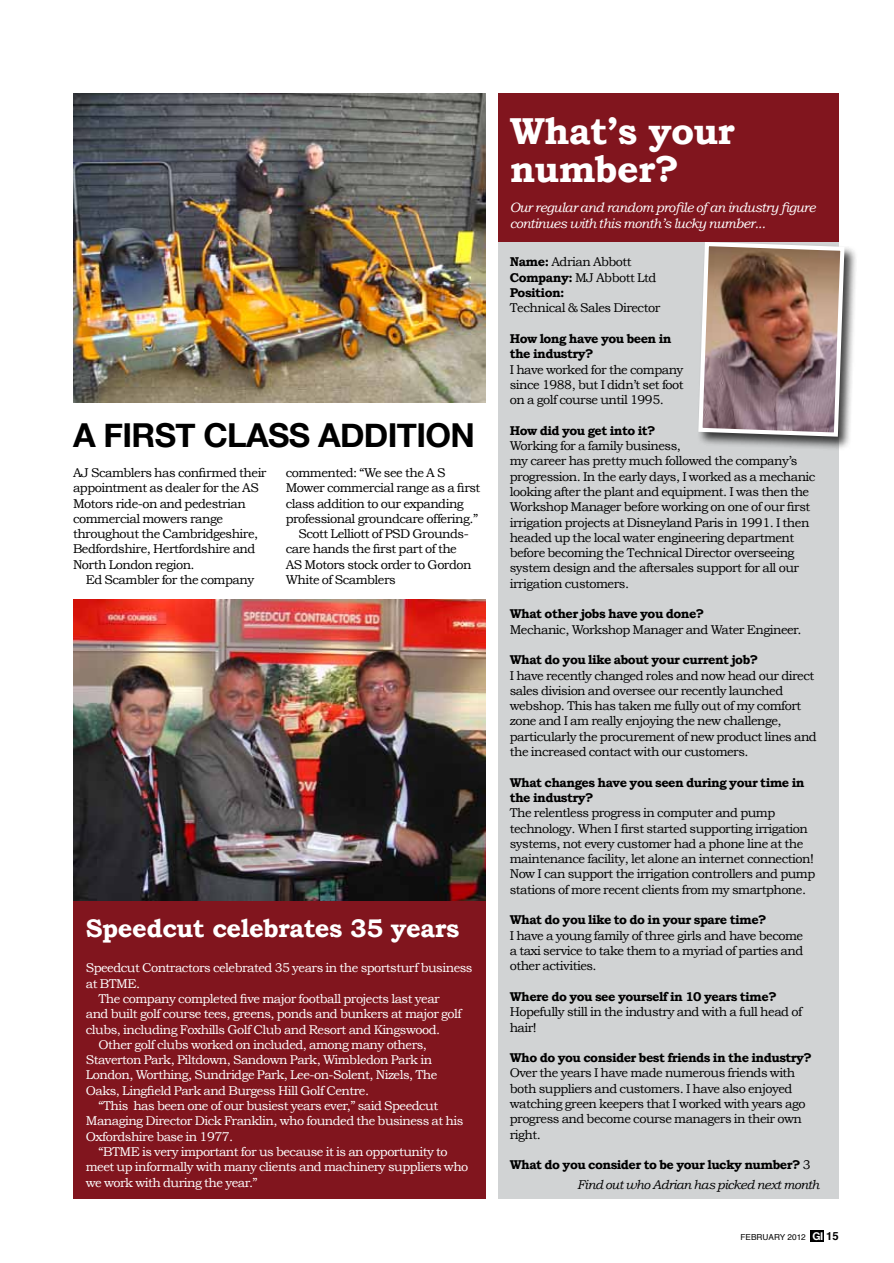
<style>
.page{position:relative;width:894px;height:1263px;background:#fff}
.page>*{position:absolute;margin:0;border:0;box-sizing:border-box;transform-origin:0 0}
.t1{font:700 37.5px/37.8px "Bookman Old Style";letter-spacing:-.02em;color:#fff}
.t2{font:700 33px "Helvetica Neue";letter-spacing:-.02em;color:#000}
.t3{font:700 25.5px "Bookman Old Style";letter-spacing:-.02em;color:#fff}
.t4{font:italic 13.5px/15.3px "Bookman Old Style";letter-spacing:-.04em;color:#fff}
.t5{font:12.75px/15.3px "Bookman Old Style";letter-spacing:-.04em;color:#000}
.t6{font:12.75px "Bookman Old Style";letter-spacing:-.04em;color:#fff}
.t7{font:700 12.75px "Bookman Old Style";letter-spacing:-.04em;color:#000}
.t8{font:italic 12.75px "Bookman Old Style";letter-spacing:-.04em;color:#000}
.t9{font:8.25px "Helvetica";color:#000}
.s1{font-weight:700}
.s2{font-weight:400}
.s3{font-family:"Helvetica Neue";font-weight:700;font-size:10.8px;color:#fff}
.s4{font-weight:700;font-size:11.25px}
</style>
<div class="page">
<div style="left:810px;top:1230px;width:14px;height:11px;background:#000"></div>
<div style="left:73px;top:600px;width:412px;height:599px;background:#81151e"></div>
<div style="left:498px;top:94px;width:340px;height:1105px;background:#d1d3d4"></div>
<div style="left:498px;top:94px;width:340px;height:148px;background:#81151e"></div>
<div style="left:696px;top:240px;width:162px;height:210px;background:#000;opacity:.75"></div>
<img style="left:696px;top:240px;width:150px;height:199px">
<img style="left:73px;top:94px;width:412px;height:309px">
<img style="left:73px;top:600px;width:412px;height:300px">
<p class="t2" style="left:73px;top:415px;width:403px">A FIRST CLASS ADDITION</p>
<p class="t5" style="left:73px;top:465px;width:195px">AJ Scamblers has confirmed their</p>
<p class="t5" style="left:73px;top:480px;width:187px">appointment as dealer for the AS</p>
<p class="t5" style="left:73px;top:495px;width:174px">Motors ride-on and pedestrian</p>
<p class="t5" style="left:73px;top:511px;width:151px">commercial mowers range</p>
<p class="t5" style="left:73px;top:526px;width:187px">throughout the Cambridgeshire,</p>
<p class="t5" style="left:73px;top:541px;width:184px">Bedfordshire, Hertfordshire and</p>
<p class="t5" style="left:73px;top:557px;width:123px">North London region.</p>
<p class="t5" style="left:86px;top:572px;width:170px">Ed Scambler for the company</p>
<p class="t5" style="left:286px;top:465px;width:161px">commented: “We see the A S</p>
<p class="t5" style="left:286px;top:480px;width:196px">Mower commercial range as a first</p>
<p class="t5" style="left:286px;top:495px;width:180px">class addition to our expanding</p>
<p class="t5" style="left:286px;top:511px;width:194px">professional groundcare offering.”</p>
<p class="t5" style="left:298px;top:526px;width:172px">Scott Lelliott of PSD Grounds-</p>
<p class="t5" style="left:286px;top:541px;width:173px">care hands the first part of the</p>
<p class="t5" style="left:286px;top:557px;width:187px">AS Motors stock order to Gordon</p>
<p class="t5" style="left:286px;top:572px;width:112px">White of Scamblers</p>
<p class="t3" style="left:86px;top:913px;width:375px">Speedcut celebrates 35 years</p>
<p class="t6" style="left:86px;top:961px;width:388px">Speedcut Contractors celebrated 35 years in the sportsturf business</p>
<p class="t6" style="left:86px;top:976px;width:56px">at BTME.</p>
<p class="t6" style="left:99px;top:991px;width:343px">The company completed five major football projects last year</p>
<p class="t6" style="left:86px;top:1006px;width:377px">and built golf course tees, greens, ponds and bunkers at major golf</p>
<p class="t6" style="left:86px;top:1022px;width:356px">clubs, including Foxhills Golf Club and Resort and Kingswood.</p>
<p class="t6" style="left:99px;top:1037px;width:330px">Other golf clubs worked on included, among many others,</p>
<p class="t6" style="left:86px;top:1052px;width:348px">Staverton Park, Piltdown, Sandown Park, Wimbledon Park in</p>
<p class="t6" style="left:86px;top:1068px;width:353px">London, Worthing, Sundridge Park, Lee-on-Solent, Nizels, The</p>
<p class="t6" style="left:86px;top:1083px;width:285px">Oaks, Lingfield Park and Burgess Hill Golf Centre.</p>
<p class="t6" style="left:99px;top:1098px;width:341px">“This has been one of our busiest years ever,” said Speedcut</p>
<p class="t6" style="left:86px;top:1114px;width:379px">Managing Director Dick Franklin, who founded the business at his</p>
<p class="t6" style="left:86px;top:1129px;width:149px">Oxfordshire base in 1977.</p>
<p class="t6" style="left:99px;top:1144px;width:351px">“BTME is very important for us because it is an opportunity to</p>
<p class="t6" style="left:86px;top:1159px;width:384px">meet up informally with many clients and machinery suppliers who</p>
<p class="t6" style="left:86px;top:1175px;width:173px">we work with during the year.”</p>
<p class="t1" style="left:510px;top:112px;width:227px">What’s your number?</p>
<p class="t4" style="left:510px;top:200px;width:307px">Our regular and random profile of an industry figure continues with this month’s lucky number...</p>
<p class="t5" style="left:510px;top:254px;width:152px"><span class="s1">Name:</span> Adrian Abbott<br><span class="s1">Company:</span> MJ Abbott Ltd<br><span class="s1">Position:<br></span>Technical &amp; Sales Director</p>
<p class="t5" style="left:510px;top:331px;width:175px"><span class="s1">How long have you been in the industry?<br></span>I have worked for the company since 1988, but I didn’t set foot on a golf course until 1995.</p>
<p class="t5" style="left:510px;top:423px;width:307px"><span class="s1">How did you get into it?<br></span>Working for a family business,<br>my career has pretty much followed the company’s progression. In the early days, I worked as a mechanic looking after the plant and equipment. I was then the Workshop Manager before working on one of our first irrigation projects at Disneyland Paris in 1991. I then headed up the local water engineering department before becoming the Technical Director overseeing system design and the aftersales support for all our irrigation customers.</p>
<p class="t5" style="left:510px;top:606px;width:293px"><span class="s1">What other jobs have you done?<br></span>Mechanic, Workshop Manager and Water Engineer.</p>
<p class="t5" style="left:510px;top:652px;width:308px"><span class="s1">What do you like about your current job?<br></span>I have recently changed roles and now head our direct sales division and oversee our recently launched webshop. This has taken me fully out of my comfort zone and I am really enjoying the new challenge, particularly the procurement of new product lines and the increased contact with our customers.</p>
<p class="t5" style="left:510px;top:775px;width:307px"><span class="s1">What changes have you seen during your time in the industry?<br></span>The relentless progress in computer and pump technology. When I first started supporting irrigation systems, not every customer had a phone line at the maintenance facility, let alone an internet connection!<br>Now I can support the irrigation controllers and pump stations of more recent clients from my smartphone.</p>
<p class="t5" style="left:510px;top:912px;width:295px"><span class="s1">What do you like to do in your spare time?<br></span>I have a young family of three girls and have become a taxi service to take them to a myriad of parties and other activities.</p>
<p class="t5" style="left:510px;top:989px;width:294px"><span class="s1">Where do you see yourself in 10 years time?<br></span>Hopefully still in the industry and with a full head of hair!</p>
<p class="t5" style="left:510px;top:1050px;width:304px"><span class="s1">Who do you consider best friends in the industry?<br></span>Over the years I have made numerous friends with both suppliers and customers. I have also enjoyed watching green keepers that I worked with years ago progress and become course managers in their own right.</p>
<p class="t7" style="left:510px;top:1157px;width:302px">What do you consider to be your lucky number? <span class="s2">3</span></p>
<p class="t8" style="left:577px;top:1177px;width:244px">Find out who Adrian has picked next month</p>
<p class="t9" style="left:740px;top:1231px;width:100px">FEBRUARY 2012 <span class="s3">GI</span> <span class="s4">15</span></p>
</div>
